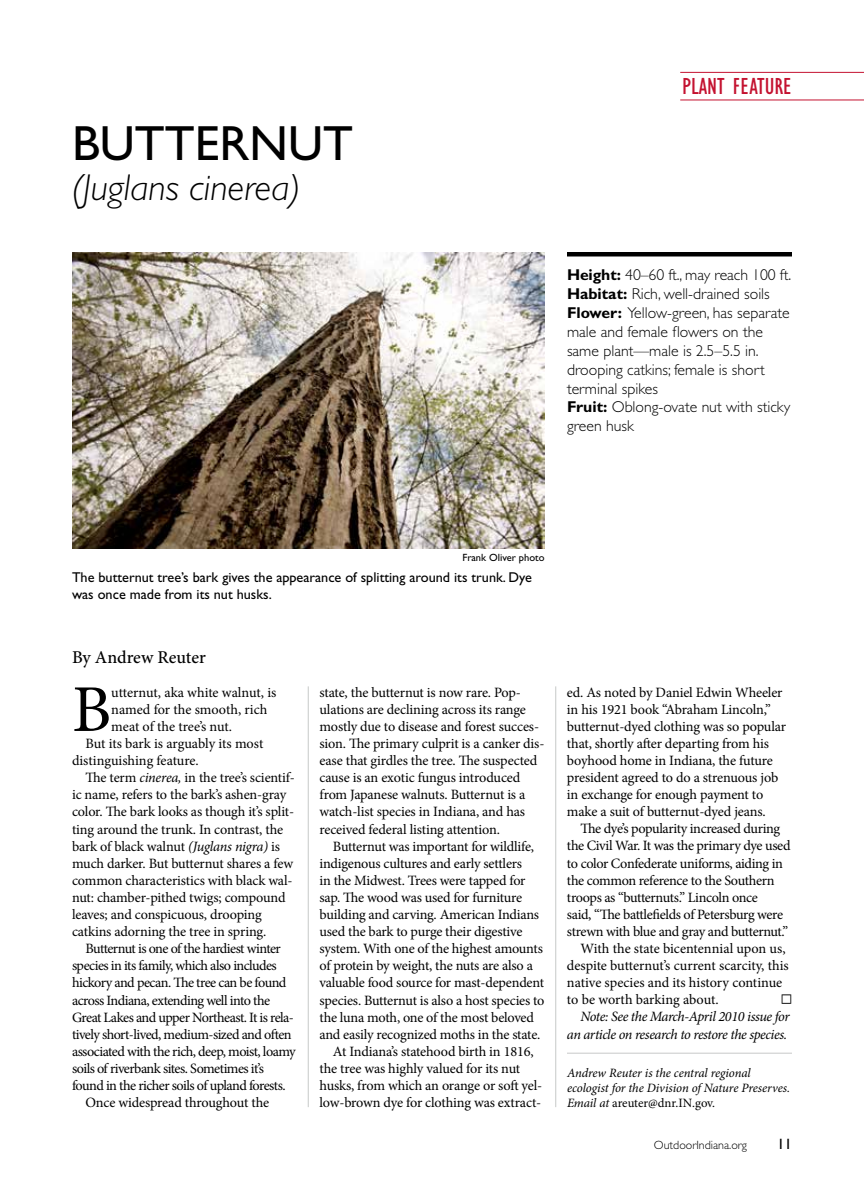
<style>
.page{position:relative;width:864px;height:1188px;background:#fff}
.page>*{position:absolute;margin:0;border:0;box-sizing:border-box;transform-origin:0 0}
.t1{font:66.9px "Minion Pro";color:#000}
.t2{font:49.5px "Gill Sans Std";color:#000}
.t3{font:italic 300 37.5px "Gill Sans Std";color:#000}
.t4{font:condensed 24px "Gill Sans Std";color:#c41230}
.t5{font:500 18px "Minion Pro";letter-spacing:-.005em;color:#000}
.t6{font:300 15.75px/18.9px "Gill Sans Std";color:#000}
.t7{font:15px "Gill Sans Std";color:#000}
.t8{font:14.25px/17.1px "Minion Pro";letter-spacing:-.015em;color:#000}
.t9{font:14.25px "Minion Pro";letter-spacing:-.04em;color:#000}
.t10{font:14.25px/16.5px "Gill Sans Std";color:#000}
.t11{font:italic 14.25px/17.1px "Minion Pro";letter-spacing:-.035em;color:#000;text-align:right}
.t12{font:italic 12.75px/15px "Minion Pro";letter-spacing:-.01em;color:#000}
.t13{font:300 12px "Gill Sans Std";color:#000}
.t14{font:10.5px "Gill Sans Std";color:#000}
.s1{font-weight:700}
.s2{font-style:italic}
.s3{font-style:normal}
</style>
<div class="page">
<hr style="left:680px;top:100px;width:184px;height:1px;background:#c41230">
<hr style="left:680px;top:72px;width:184px;height:1px;background:#c41230">
<hr style="left:555px;top:686px;width:1px;height:421px;background:#c7c9c8">
<hr style="left:567px;top:252px;width:225px;height:4px;background:#000">
<hr style="left:567px;top:1053px;width:225px;height:1px;background:#c7c9c8">
<hr style="left:308px;top:686px;width:1px;height:421px;background:#c7c9c8">
<img style="left:72px;top:252px;width:472px;height:297px">
<h2 class="t2" style="left:72px;top:115px;width:282px">BUTTERNUT</h2>
<h3 class="t3" style="left:72px;top:167px;width:230px">(Juglans cinerea)</h3>
<h3 class="t4" style="left:682px;top:74px;width:111px">PLANT FEATURE</h3>
<p class="t6" style="left:567px;top:266px;width:226px"><span class="s1">Height:</span> 40–60 ft., may reach 100 ft.<br><span class="s1">Habitat:</span> Rich, well-drained soils<br><span class="s1">Flower:</span> Yellow-green, has separate male and female flowers on the same plant—male is 2.5–5.5 in. drooping catkins; female is short terminal spikes<br><span class="s1">Fruit:</span> Oblong-ovate nut with sticky green husk</p>
<p class="t14" style="left:462px;top:551px;width:84px">Frank Oliver photo</p>
<p class="t10" style="left:72px;top:569px;width:462px">The butternut tree’s bark gives the appearance of splitting around its trunk. Dye was once made from its nut husks.</p>
<p class="t5" style="left:72px;top:645px;width:135px">By Andrew Reuter</p>
<h1 class="t1" style="left:72px;top:665px;width:41px">B</h1>
<p class="t8" style="left:111px;top:684px;width:167px">utternut, aka white walnut, is</p>
<p class="t8" style="left:111px;top:701px;width:157px">named for the smooth, rich</p>
<p class="t8" style="left:111px;top:718px;width:122px">meat of the tree’s nut.</p>
<p class="t8" style="left:85px;top:735px;width:179px">But its bark is arguably its most</p>
<p class="t8" style="left:72px;top:752px;width:128px">distinguishing feature.</p>
<p class="t8" style="left:85px;top:769px;width:211px">The term <span class="s2">cinerea,</span> in the tree’s scientif-</p>
<p class="t8" style="left:72px;top:786px;width:216px">ic name, refers to the bark’s ashen-gray</p>
<p class="t8" style="left:72px;top:803px;width:224px">color. The bark looks as though it’s split-</p>
<p class="t8" style="left:72px;top:821px;width:213px">ting around the trunk. In contrast, the</p>
<p class="t8" style="left:72px;top:838px;width:209px">bark of black walnut <span class="s2">(Juglans nigra)</span> is</p>
<p class="t8" style="left:72px;top:855px;width:223px">much darker. But butternut shares a few</p>
<p class="t8" style="left:72px;top:872px;width:222px">common characteristics with black wal-</p>
<p class="t8" style="left:72px;top:889px;width:215px">nut: chamber-pithed twigs; compound</p>
<p class="t8" style="left:72px;top:906px;width:191px">leaves; and conspicuous, drooping</p>
<p class="t8" style="left:72px;top:923px;width:196px">catkins adorning the tree in spring.</p>
<p class="t9" style="left:85px;top:939px;width:197px">Butternut is one of the hardiest winter</p>
<p class="t9" style="left:72px;top:956px;width:206px">species in its family, which also includes</p>
<p class="t9" style="left:72px;top:973px;width:216px">hickory and pecan. The tree can be found</p>
<p class="t9" style="left:72px;top:990px;width:200px">across Indiana, extending well into the</p>
<p class="t9" style="left:72px;top:1008px;width:224px">Great Lakes and upper Northeast. It is rela-</p>
<p class="t9" style="left:72px;top:1025px;width:221px">tively short-lived, medium-sized and often</p>
<p class="t9" style="left:72px;top:1042px;width:225px">associated with the rich, deep, moist, loamy</p>
<p class="t9" style="left:72px;top:1059px;width:193px">soils of riverbank sites. Sometimes it’s</p>
<p class="t9" style="left:72px;top:1076px;width:215px">found in the richer soils of upland forests.</p>
<p class="t8" style="left:85px;top:1094px;width:185px">Once widespread throughout the</p>
<p class="t8" style="left:319px;top:684px;width:226px">state, the butternut is now rare. Pop&shy;ulations are declining across its range mostly due to disease and forest succes&shy;sion. The primary culprit is a canker dis&shy;ease that girdles the tree. The suspected cause is an exotic fungus introduced from Japanese walnuts. Butternut is a watch-list species in Indiana, and has received federal listing attention.</p>
<p class="t8" style="left:333px;top:838px;width:203px">Butternut was important for wildlife,</p>
<p class="t8" style="left:319px;top:855px;width:204px">indigenous cultures and early settlers</p>
<p class="t8" style="left:319px;top:872px;width:208px">in the Midwest. Trees were tapped for</p>
<p class="t8" style="left:319px;top:889px;width:204px">sap. The wood was used for furniture</p>
<p class="t8" style="left:319px;top:906px;width:221px">building and carving. American Indians</p>
<p class="t8" style="left:319px;top:923px;width:204px">used the bark to purge their digestive</p>
<p class="t8" style="left:319px;top:940px;width:225px">system. With one of the highest amounts</p>
<p class="t8" style="left:319px;top:957px;width:215px">of protein by weight, the nuts are also a</p>
<p class="t8" style="left:319px;top:974px;width:226px">valuable food source for mast-dependent</p>
<p class="t8" style="left:319px;top:992px;width:226px">species. Butternut is also a host species to</p>
<p class="t8" style="left:319px;top:1009px;width:216px">the luna moth, one of the most beloved</p>
<p class="t8" style="left:319px;top:1026px;width:222px">and easily recognized moths in the state.</p>
<p class="t8" style="left:333px;top:1043px;width:202px">At Indiana’s statehood birth in 1816,</p>
<p class="t8" style="left:319px;top:1060px;width:202px">the tree was highly valued for its nut</p>
<p class="t8" style="left:319px;top:1077px;width:224px">husks, from which an orange or soft yel-</p>
<p class="t8" style="left:319px;top:1094px;width:223px">low-brown dye for clothing was extract-</p>
<p class="t8" style="left:567px;top:683px;width:221px">ed. As noted by Daniel Edwin Wheeler in his 1921 book “Abraham Lincoln,” butternut-dyed clothing was so popular that, shortly after departing from his boyhood home in Indiana, the future president agreed to do a strenuous job in exchange for enough payment to make a suit of butternut-dyed jeans.</p>
<p class="t8" style="left:580px;top:820px;width:201px">The dye’s popularity increased during</p>
<p class="t8" style="left:567px;top:837px;width:225px">the Civil War. It was the primary dye used</p>
<p class="t8" style="left:567px;top:854px;width:217px">to color Confederate uniforms, aiding in</p>
<p class="t8" style="left:567px;top:872px;width:209px">the common reference to the Southern</p>
<p class="t8" style="left:567px;top:889px;width:193px">troops as “butternuts.” Lincoln once</p>
<p class="t8" style="left:567px;top:906px;width:218px">said, “The battlefields of Petersburg were</p>
<p class="t8" style="left:567px;top:923px;width:223px">strewn with blue and gray and butternut.”</p>
<p class="t8" style="left:580px;top:940px;width:207px">With the state bicentennial upon us,</p>
<p class="t8" style="left:567px;top:957px;width:223px">despite butternut’s current scarcity, this</p>
<p class="t8" style="left:567px;top:974px;width:217px">native species and its history continue</p>
<p class="t8" style="left:567px;top:991px;width:153px">to be worth barking about.</p>
<p class="t11" style="left:567px;top:1008px;width:224px">Note: See the March-April 2010 issue for an article on research to restore the species.</p>
<p class="t12" style="left:567px;top:1066px;width:225px">Andrew Reuter is the central regional ecologist for the Division of Nature Preserves.<br>Email at <span class="s3">areuter@dnr.IN.gov.</span></p>
<p class="t13" style="left:654px;top:1138px;width:95px">OutdoorIndiana.org</p>
<p class="t7" style="left:777px;top:1135px;width:16px">11</p>
</div>
